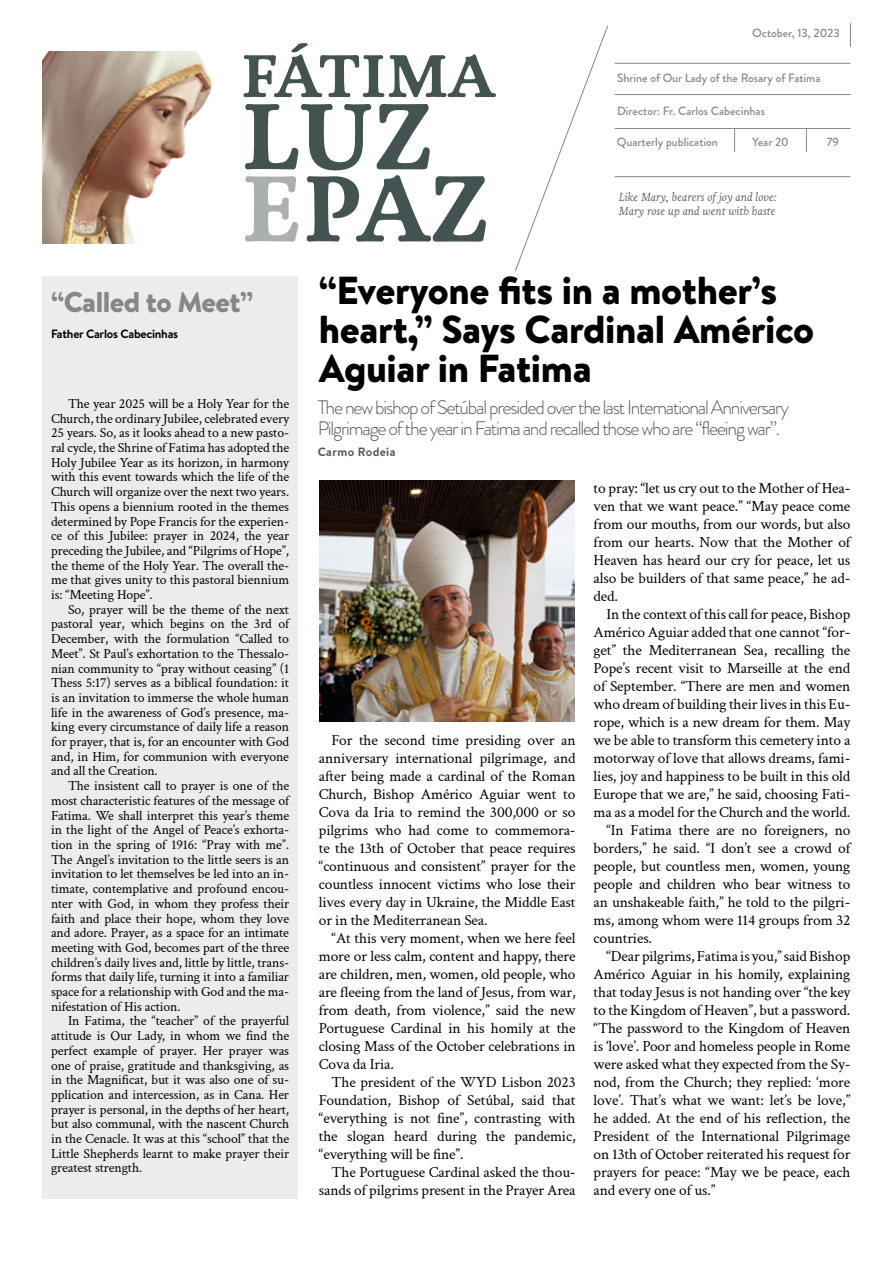
<style>
.page{position:relative;width:893px;height:1263px;background:#fff}
.page>*{position:absolute;margin:0;border:0;box-sizing:border-box;transform-origin:0 0}
.t1{font:700 95.7px "Livory";color:#425351}
.t2{font:700 61.5px "Livory";color:#425351}
.t3{font:900 39px/39px "Brandon Text";letter-spacing:-.01em;color:#000}
.t4{font:900 28.5px "Brandon Text";letter-spacing:-.02em;color:#868786}
.t5{font:300 19.5px/21px "Brandon Grotesque";letter-spacing:-.06em;color:#565655}
.t6{font:15.45px/18px "Crimson Text";letter-spacing:-.01em;color:#000;text-align:justify}
.t7{font:13.95px/14.7px "Crimson Text";letter-spacing:-.01em;color:#000;text-align:justify}
.t8{font:500 12px "Brandon Grotesque";color:#868786}
.t9{font:italic 12px/14.4px "Livory";letter-spacing:-.01em;color:#626261}
.t10{font:700 12px "Brandon Text";letter-spacing:-.02em;color:#000}
.t11{font:700 12px "Brandon Text";letter-spacing:.03em;color:#565655}
.s1{color:#abafae}
</style>
<div class="page">
<img style="left:43px;top:51px;width:169px;height:192px">
<svg style="left:515px;top:25px;width:93px;height:246px"></svg>
<svg style="left:734px;top:129px;width:1px;height:23px"></svg>
<svg style="left:850px;top:23px;width:1px;height:24px"></svg>
<svg style="left:806px;top:129px;width:1px;height:23px"></svg>
<hr style="left:615px;top:63px;width:235px;height:1px;background:#868786">
<hr style="left:615px;top:94px;width:235px;height:1px;background:#868786">
<hr style="left:615px;top:176px;width:235px;height:1px;background:#868786">
<hr style="left:615px;top:128px;width:235px;height:1px;background:#868786">
<div style="left:43px;top:276px;width:255px;height:923px;background:#ececec"></div>
<img style="left:319px;top:481px;width:255px;height:240px">
<h2 class="t2" style="left:241px;top:39px;width:255px">FÁTIMA</h2>
<h1 class="t1" style="left:241px;top:80px;width:194px">LUZ</h1>
<h1 class="t1" style="left:241px;top:152px;width:250px"><span class="s1">E</span>PAZ</h1>
<p class="t8" style="left:752px;top:25px;width:89px">October, 13, 2023</p>
<p class="t8" style="left:617px;top:70px;width:205px">Shrine of Our Lady of the Rosary of Fatima</p>
<p class="t8" style="left:617px;top:103px;width:149px">Director: Fr. Carlos Cabecinhas</p>
<p class="t8" style="left:617px;top:133px;width:103px">Quarterly publication</p>
<p class="t8" style="left:752px;top:133px;width:38px">Year 20</p>
<p class="t8" style="left:827px;top:133px;width:14px">79</p>
<p class="t9" style="left:619px;top:189px;width:159px">Like Mary, bearers of joy and love:<br>Mary rose up and went with haste</p>
<h3 class="t4" style="left:51px;top:282px;width:204px">“Called to Meet”</h3>
<p class="t10" style="left:51px;top:325px;width:129px">Father Carlos Cabecinhas</p>
<p class="t7" style="left:51px;top:395px;width:240px;text-indent:17px">The year 2025 will be a Holy Year for the Church, the ordinary Jubilee, celebrated every 25 years. So, as it looks ahead to a new pasto&shy;ral cycle, the Shrine of Fatima has adopted the Holy Jubilee Year as its horizon, in harmony with this event towards which the life of the Church will organize over the next two years.<br>This opens a biennium rooted in the themes determined by Pope Francis for the experien&shy;ce of this Jubilee: prayer in 2024, the year preceding the Jubilee, and “Pilgrims of Hope”, the theme of the Holy Year. The overall the&shy;me that gives unity to this pastoral biennium is: “Meeting Hope”.</p>
<p class="t7" style="left:51px;top:601px;width:240px;text-indent:17px">So, prayer will be the theme of the next pastoral year, which begins on the 3rd of December, with the formulation “Called to Meet”. St Paul’s exhortation to the Thessalo&shy;nian community to “pray without ceasing” (1<br>Thess 5:17) serves as a biblical foundation: it is an invitation to immerse the whole human life in the awareness of God’s presence, ma&shy;king every circumstance of daily life a reason for prayer, that is, for an encounter with God and, in Him, for communion with everyone and all the Creation.</p>
<p class="t7" style="left:51px;top:778px;width:240px;text-indent:17px">The insistent call to prayer is one of the most characteristic features of the message of Fatima. We shall interpret this year’s theme in the light of the Angel of Peace’s exhorta&shy;tion in the spring of 1916: “Pray with me”.<br>The Angel’s invitation to the little seers is an invitation to let themselves be led into an in&shy;timate, contemplative and profound encou&shy;nter with God, in whom they profess their faith and place their hope, whom they love and adore. Prayer, as a space for an intimate meeting with God, becomes part of the three children’s daily lives and, little by little, trans&shy;forms that daily life, turning it into a familiar space for a relationship with God and the ma&shy;nifestation of His action.</p>
<p class="t7" style="left:51px;top:1013px;width:240px;text-indent:17px">In Fatima, the “teacher” of the prayerful attitude is Our Lady, in whom we find the perfect example of prayer. Her prayer was one of praise, gratitude and thanksgiving, as in the Magnificat, but it was also one of su&shy;pplication and intercession, as in Cana. Her prayer is personal, in the depths of her heart, but also communal, with the nascent Church in the Cenacle. It was at this “school” that the Little Shepherds learnt to make prayer their greatest strength.</p>
<h3 class="t3" style="left:319px;top:270px;width:497px">“Everyone fits in a mother’s heart,” Says Cardinal Américo<br>Aguiar in Fatima</h3>
<p class="t5" style="left:318px;top:397px;width:473px">The new bishop of Setúbal presided over the last International Anniversary<br>Pilgrimage of the year in Fatima and recalled those who are “fleeing war”.</p>
<p class="t11" style="left:318px;top:444px;width:79px">Carmo Rodeia</p>
<p class="t6" style="left:319px;top:730px;width:258px;text-indent:13px">For the second time presiding over an anniversary international pilgrimage, and after being made a cardinal of the Roman Church, Bishop Américo Aguiar went to Cova da Iria to remind the 300,000 or so pilgrims who had come to commemora&shy;te the 13th of October that peace requires “continuous and consistent” prayer for the countless innocent victims who lose their lives every day in Ukraine, the Middle East or in the Mediterranean Sea.</p>
<p class="t6" style="left:319px;top:928px;width:258px;text-indent:13px">“At this very moment, when we here feel more or less calm, content and happy, there are children, men, women, old people, who are fleeing from the land of Jesus, from war, from death, from violence,” said the new Portuguese Cardinal in his homily at the closing Mass of the October celebrations in Cova da Iria.</p>
<p class="t6" style="left:319px;top:1072px;width:258px;text-indent:13px">The president of the WYD Lisbon 2023<br>Foundation, Bishop of Setúbal, said that “everything is not fine”, contrasting with the slogan heard during the pandemic, “everything will be fine”.</p>
<p class="t6" style="left:319px;top:1162px;width:258px;text-align:right">The Portuguese Cardinal asked the thou&shy;sands of pilgrims present in the Prayer Area</p>
<p class="t6" style="left:594px;top:478px;width:258px">to pray: “let us cry out to the Mother of Hea&shy;ven that we want peace.” “May peace come from our mouths, from our words, but also from our hearts. Now that the Mother of Heaven has heard our cry for peace, let us also be builders of that same peace,” he ad&shy;ded.</p>
<p class="t6" style="left:606px;top:604px;width:246px">In the context of this call for peace, Bishop</p>
<p class="t6" style="left:594px;top:622px;width:258px">Américo Aguiar added that one cannot “for-</p>
<p class="t6" style="left:594px;top:640px;width:258px">get” the Mediterranean Sea, recalling the</p>
<p class="t6" style="left:594px;top:658px;width:258px">Pope’s recent visit to Marseille at the end</p>
<p class="t6" style="left:594px;top:676px;width:258px">of September. “There are men and women</p>
<p class="t6" style="left:594px;top:694px;width:258px">who dream of building their lives in this Eu-</p>
<p class="t6" style="left:594px;top:712px;width:258px">rope, which is a new dream for them. May</p>
<p class="t6" style="left:594px;top:730px;width:258px">we be able to transform this cemetery into a</p>
<p class="t6" style="left:594px;top:748px;width:258px">motorway of love that allows dreams, fami-</p>
<p class="t6" style="left:594px;top:766px;width:258px">lies, joy and happiness to be built in this old</p>
<p class="t6" style="left:594px;top:784px;width:258px">Europe that we are,” he said, choosing Fati-</p>
<p class="t6" style="left:594px;top:802px;width:258px">ma as a model for the Church and the world.</p>
<p class="t6" style="left:606px;top:820px;width:246px">“In Fatima there are no foreigners, no</p>
<p class="t6" style="left:594px;top:838px;width:258px">borders,” he said. “I don’t see a crowd of</p>
<p class="t6" style="left:594px;top:856px;width:258px">people, but countless men, women, young</p>
<p class="t6" style="left:594px;top:874px;width:258px">people and children who bear witness to</p>
<p class="t6" style="left:594px;top:892px;width:258px">an unshakeable faith,” he told to the pilgri-</p>
<p class="t6" style="left:594px;top:910px;width:258px">ms, among whom were 114 groups from 32</p>
<p class="t6" style="left:594px;top:928px;width:60px">countries.</p>
<p class="t6" style="left:606px;top:946px;width:245px">“Dear pilgrims, Fatima is you,” said Bishop</p>
<p class="t6" style="left:594px;top:964px;width:258px">Américo Aguiar in his homily, explaining</p>
<p class="t6" style="left:594px;top:982px;width:258px">that today Jesus is not handing over “the key</p>
<p class="t6" style="left:594px;top:1000px;width:258px">to the Kingdom of Heaven”, but a password.</p>
<p class="t6" style="left:594px;top:1018px;width:258px">“The password to the Kingdom of Heaven</p>
<p class="t6" style="left:594px;top:1036px;width:258px">is ‘love’. Poor and homeless people in Rome</p>
<p class="t6" style="left:594px;top:1054px;width:258px">were asked what they expected from the Sy-</p>
<p class="t6" style="left:594px;top:1072px;width:258px">nod, from the Church; they replied: ‘more</p>
<p class="t6" style="left:594px;top:1090px;width:258px">love’. That’s what we want: let’s be love,”</p>
<p class="t6" style="left:594px;top:1108px;width:258px">he added. At the end of his reflection, the</p>
<p class="t6" style="left:594px;top:1126px;width:258px">President of the International Pilgrimage</p>
<p class="t6" style="left:594px;top:1144px;width:258px">on 13th of October reiterated his request for</p>
<p class="t6" style="left:594px;top:1162px;width:258px">prayers for peace: “May we be peace, each</p>
<p class="t6" style="left:594px;top:1180px;width:123px">and every one of us.”</p>
</div>
